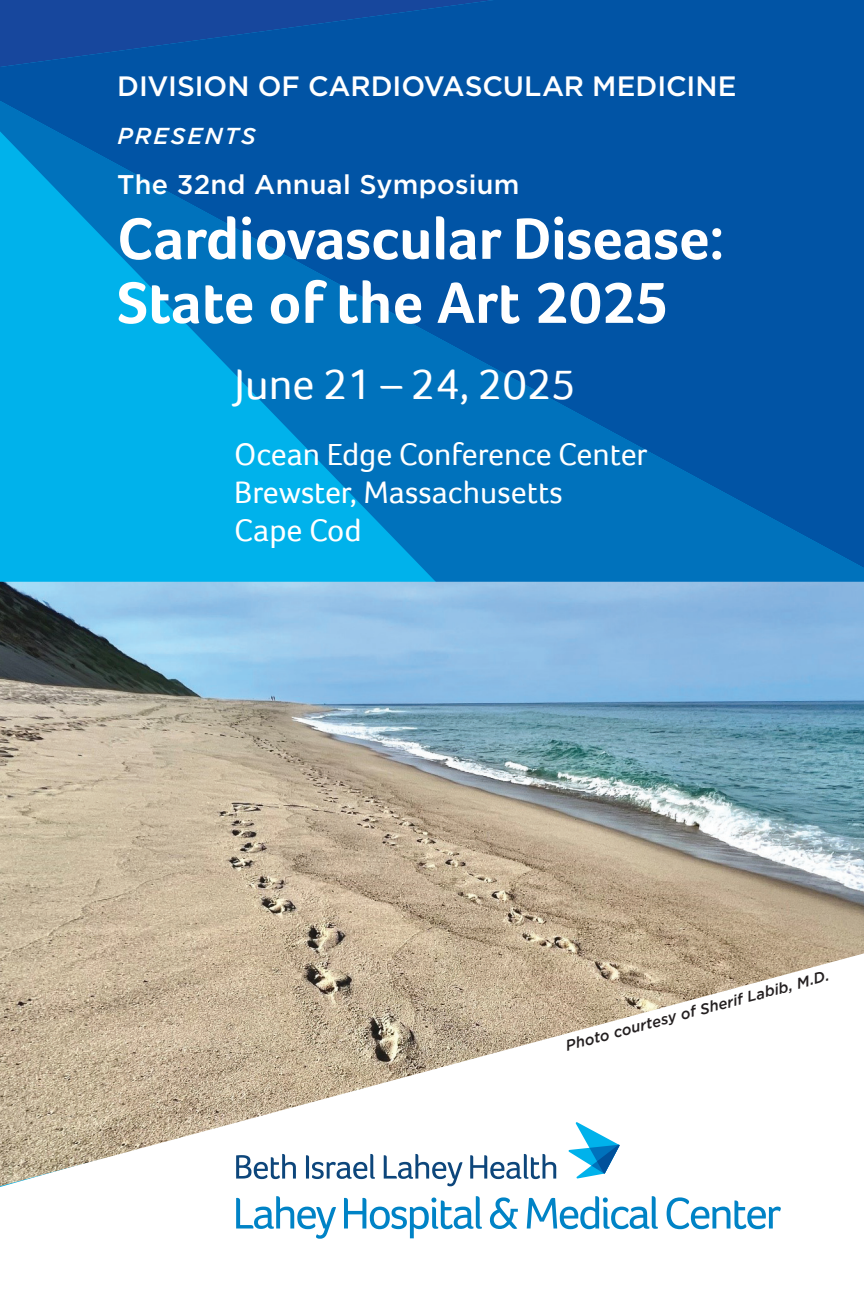
<style>
.page{position:relative;width:864px;height:1296px;background:#fff}
.page>*{position:absolute;margin:0;border:0;box-sizing:border-box;transform-origin:0 0}
.t1{font:700 60px/64px "Foco";letter-spacing:-.005em;color:#fff}
.t2{font:44px "Foco";color:#fff}
.t3{font:32px/38px "Foco";color:#fff}
.t4{font:500 28px "Gotham";color:#fff}
.t5{font:500 27px "Gotham";letter-spacing:.01em;color:#fff}
.t6{font:italic 500 23px "Gotham";letter-spacing:.09em;color:#fff}
.t7{font:italic 500 15px "Gotham";color:#231f20}
</style>
<div class="page">
<svg style="left:0;top:471px;width:674px;height:111px;background:#0096d6"></svg>
<svg style="left:0;top:0;width:674px;height:471px;background:#016ab6"></svg>
<svg style="left:674px;top:0;width:190px;height:582px;background:#0057a7"></svg>
<svg style="left:236px;top:1196px;width:100px;height:43px"></svg>
<svg style="left:344px;top:1196px;width:138px;height:42px"></svg>
<svg style="left:490px;top:1197px;width:28px;height:32px"></svg>
<svg style="left:527px;top:1196px;width:131px;height:33px"></svg>
<svg style="left:667px;top:1197px;width:114px;height:32px"></svg>
<img style="left:0;top:582px;width:864px;height:604px">
<p class="t4" style="left:117px;top:70px;width:621px">DIVISION OF CARDIOVASCULAR MEDICINE</p>
<p class="t6" style="left:117px;top:123px;width:140px">PRESENTS</p>
<p class="t5" style="left:117px;top:169px;width:404px">THE 32ND ANNUAL SYMPOSIUM</p>
<h1 class="t1" style="left:117px;top:206px;width:609px">Cardiovascular Disease:<br>State of the Art 2025</h1>
<h2 class="t2" style="left:234px;top:359px;width:343px">June 21 – 24, 2025</h2>
<p class="t3" style="left:234px;top:435px;width:415px">Ocean Edge Conference Center<br>Brewster, Massachusetts<br>Cape Cod</p>
<p class="t7" style="left:564px;top:1037px;width:274px;rotate:-15deg">PHOTO COURTESY OF SHERIF LABIB, M.D.</p>
</div>
